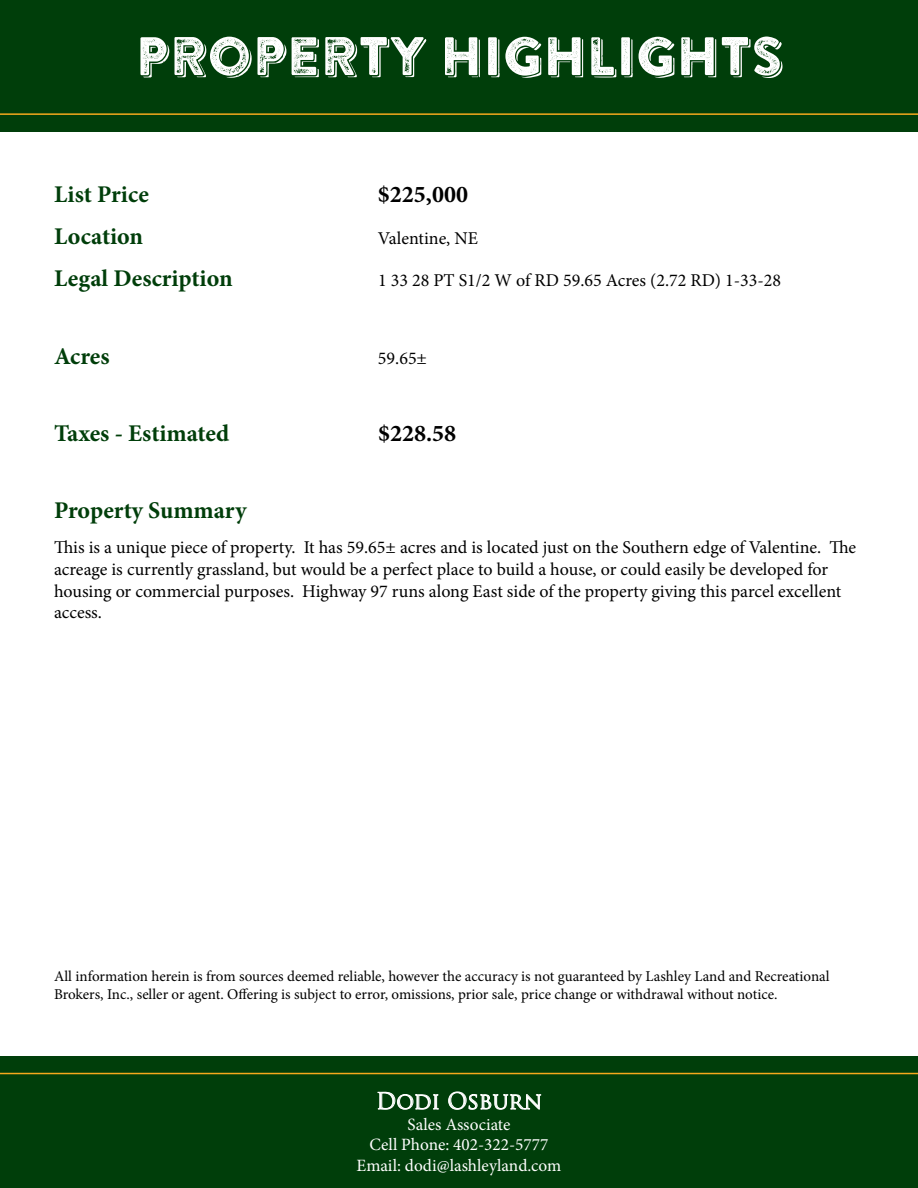
<style>
.page{position:relative;width:918px;height:1188px;background:#fff}
.page>*{position:absolute;margin:0;border:0;box-sizing:border-box;transform-origin:0 0}
.t1{font:54px "Brandon Printed Two Shadow";color:#fff}
.t2{font:700 24px "Minion Pro";color:#003e0a}
.t3{font:700 24px "Minion Pro";color:#000}
.t4{font:22.2px "Trajan Pro";color:#fff}
.t5{font:18px/21.6px "Minion Pro";color:#000}
.t6{font:17.25px/20.7px "Minion Pro";color:#fff;text-align:center}
.t7{font:15px/18px "Minion Pro";color:#000}
</style>
<div class="page">
<div style="left:0;top:1056px;width:918px;height:132px;background:#003e0a"></div>
<hr style="left:0;top:1073px;width:918px;height:1px;background:#f5a81d">
<div style="left:0;top:0;width:918px;height:132px;background:#003e0a"></div>
<hr style="left:0;top:113px;width:918px;height:2px;background:#f5a81d">
<svg style="left:377px;top:1091px;width:62px;height:19px"></svg>
<svg style="left:448px;top:1091px;width:94px;height:19px"></svg>
<h1 class="t1" style="left:135px;top:22px;width:649px">PROPERTY HIGHLIGHTS</h1>
<h2 class="t2" style="left:54px;top:177px;width:96px">List Price</h2>
<h2 class="t3" style="left:378px;top:177px;width:92px">$225,000</h2>
<h2 class="t2" style="left:54px;top:219px;width:91px">Location</h2>
<p class="t5" style="left:378px;top:227px;width:102px">Valentine, NE</p>
<h2 class="t2" style="left:54px;top:262px;width:180px">Legal Description</h2>
<p class="t5" style="left:378px;top:270px;width:405px">1 33 28 PT S1/2 W of RD 59.65 Acres (2.72 RD) 1-33-28</p>
<h2 class="t2" style="left:54px;top:339px;width:57px">Acres</h2>
<p class="t5" style="left:378px;top:347px;width:51px">59.65±</p>
<h2 class="t2" style="left:54px;top:416px;width:177px">Taxes - Estimated</h2>
<h2 class="t3" style="left:378px;top:416px;width:80px">$228.58</h2>
<h2 class="t2" style="left:54px;top:494px;width:194px">Property Summary</h2>
<p class="t5" style="left:54px;top:537px;width:804px">This is a unique piece of property. It has 59.65± acres and is located just on the Southern edge of Valentine. The acreage is currently grassland, but would be a perfect place to build a house, or could easily be developed for housing or commercial purposes. Highway 97 runs along East side of the property giving this parcel excellent access.</p>
<p class="t7" style="left:54px;top:968px;width:777px">All information herein is from sources deemed reliable, however the accuracy is not guaranteed by Lashley Land and Recreational<br>Brokers, Inc., seller or agent. Offering is subject to error, omissions, prior sale, price change or withdrawal without notice.</p>
<p class="t4" style="left:376px;top:1087px;width:168px">Dodi Osburn</p>
<p class="t6" style="left:357px;top:1114px;width:206px">Sales Associate<br>Cell Phone: 402-322-5777<br>Email: dodi@lashleyland.com</p>
</div>
